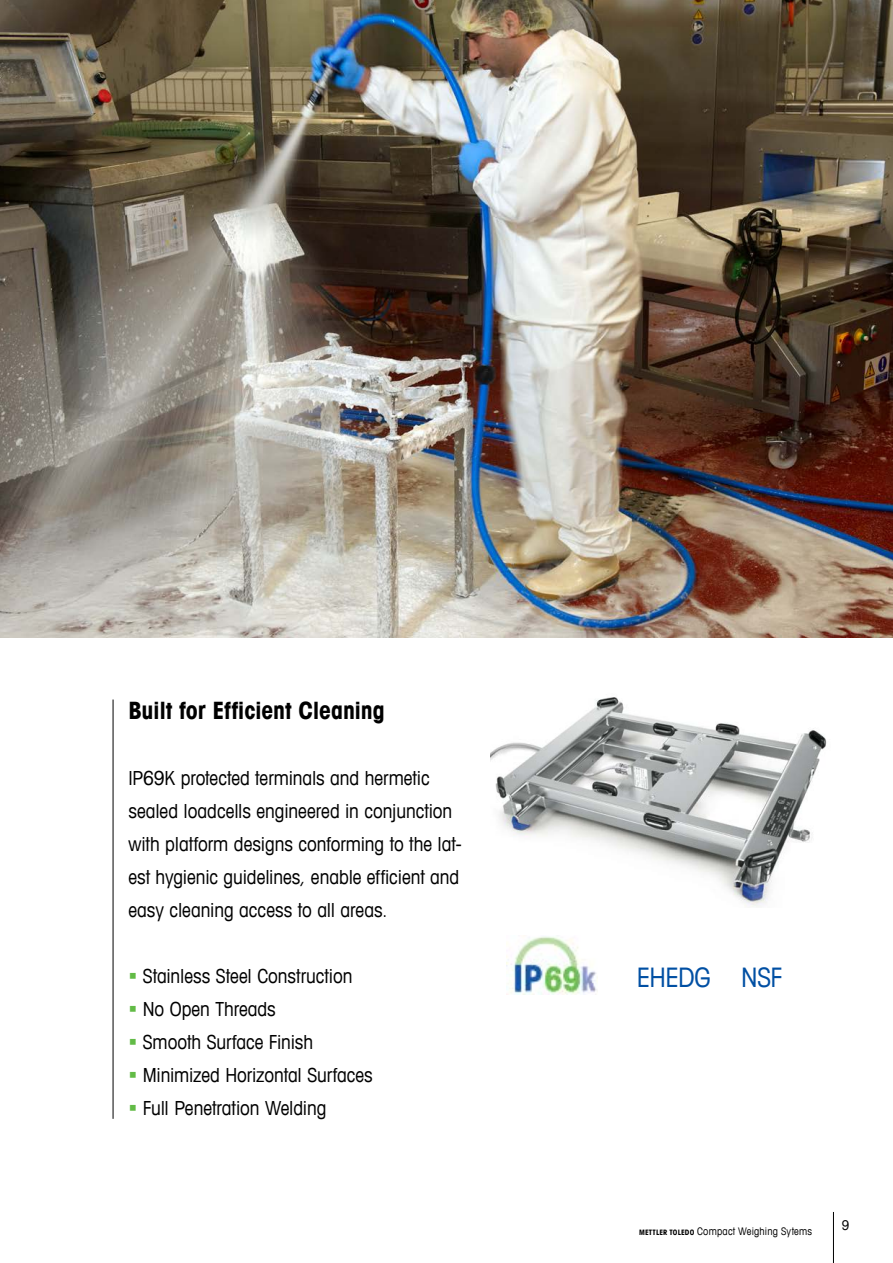
<style>
.page{position:relative;width:893px;height:1263px;background:#fff}
.page>*{position:absolute;margin:0;border:0;box-sizing:border-box;transform-origin:0 0}
.t1{font:condensed 27px "Avant Garde Com";letter-spacing:-.01em;color:#004fa3}
.t2{font:700 condensed 24px "Avant Garde Com";letter-spacing:-.01em;color:#000}
.t3{font:condensed 19.5px/33px "Avant Garde Com";letter-spacing:-.005em;color:#000}
.t4{font:condensed 13.5px "Avant Garde Com";color:#000}
.t5{font:condensed 10.5px "Avant Garde Com";letter-spacing:.02em;color:#000}
.s1{color:#62bb46}
.s2{font-weight:700;font-size:7.5px}
</style>
<div class="page">
<hr style="left:833px;top:1212px;width:1px;height:51px;background:#000">
<hr style="left:113px;top:699px;width:1px;height:420px;background:#000">
<img style="left:0;top:0;width:893px;height:638px">
<img style="left:491px;top:697px;width:336px;height:210px">
<img style="left:506px;top:936px;width:91px;height:59px">
<p class="t2" style="left:128px;top:695px;width:258px">Built for Efficient Cleaning</p>
<p class="t3" style="left:128px;top:761px;width:335px">IP69K protected terminals and hermetic sealed loadcells engineered in conjunction with platform designs conforming to the lat&shy;est hygienic guidelines, enable efficient and easy cleaning access to all areas.</p>
<p class="t3" style="left:128px;top:959px;width:226px"><span class="s1">▪</span> Stainless Steel Construction</p>
<p class="t3" style="left:128px;top:992px;width:149px"><span class="s1">▪</span> No Open Threads</p>
<p class="t3" style="left:128px;top:1025px;width:186px"><span class="s1">▪</span> Smooth Surface Finish</p>
<p class="t3" style="left:128px;top:1058px;width:246px"><span class="s1">▪</span> Minimized Horizontal Surfaces</p>
<p class="t3" style="left:128px;top:1091px;width:200px"><span class="s1">▪</span> Full Penetration Welding</p>
<h1 class="t1" style="left:637px;top:961px;width:147px">EHEDG NSF</h1>
<p class="t5" style="left:639px;top:1225px;width:175px"><span class="s2">METTLER TOLEDO</span> Compact Weighing Sytems</p>
<p class="t4" style="left:842px;top:1217px;width:9px">9</p>
</div>
